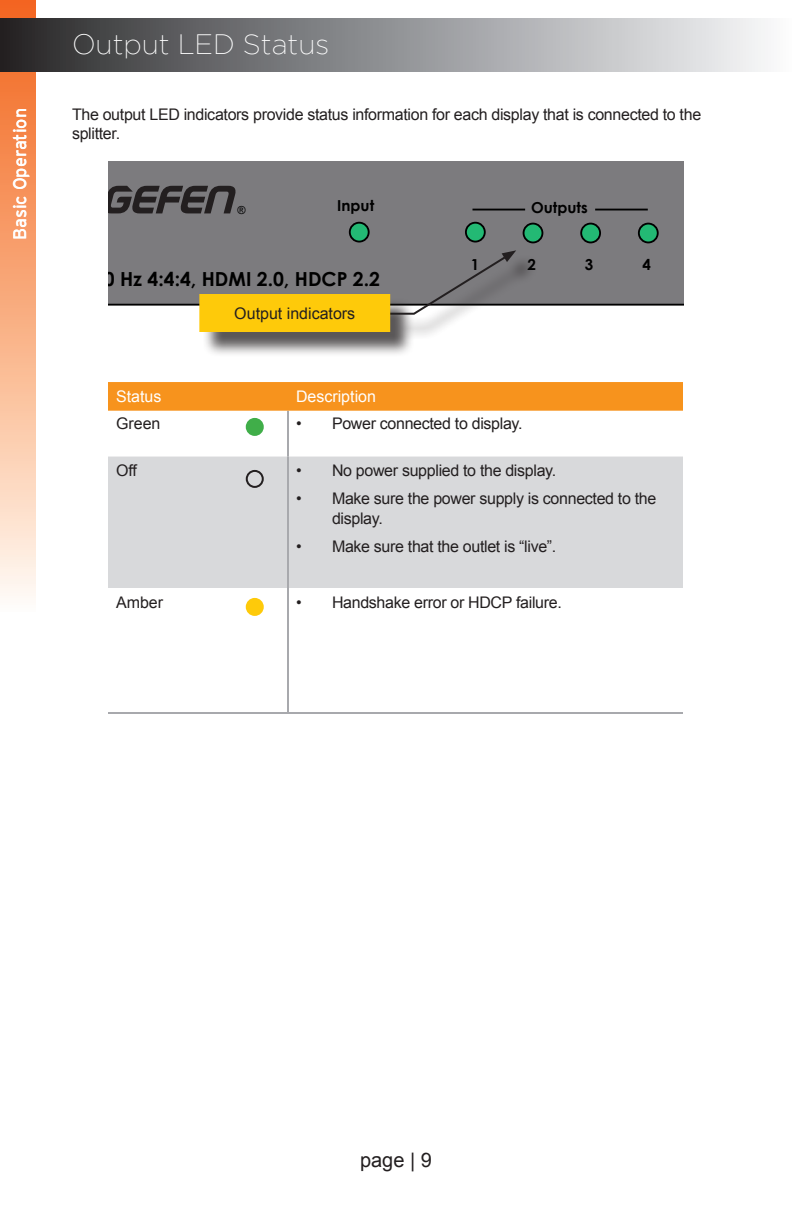
<style>
.page{position:relative;width:792px;height:1224px;background:#fff}
.page>*{position:absolute;margin:0;border:0;box-sizing:border-box;transform-origin:0 0}
.Page_Title{font:200 28px "Gotham";color:#fff}
.t1{font:20px "Arial";color:#231f20}
.t2{font:700 19.4px "Century Gothic";color:#000}
.Page_Chapter_Title{font:18px "Interstate";color:#fff}
.General_Text{font:16px/19.2px "Arial";letter-spacing:-.02em;color:#231f20}
.General_Text-2{font:16px "Arial";color:#fff}
.General_Text-3{font:16px "Arial";color:#231f20}
.t3{font:700 15.2px "Century Gothic";color:#000}
.t4{font:11px "Arial";color:#000}
</style>
<div class="page">
<div style="left:108px;top:382px;width:575px;height:27px;background:#f7931d"></div>
<div style="left:108px;top:457px;width:575px;height:131px;background:#d8d9db"></div>
<hr style="left:287px;top:411px;width:2px;height:46px;background:#a8a9ad">
<hr style="left:287px;top:457px;width:2px;height:131px;background:#a8a9ad">
<hr style="left:287px;top:588px;width:2px;height:124px;background:#a8a9ad">
<hr style="left:108px;top:712px;width:180px;height:2px;background:#a8a9ad">
<hr style="left:288px;top:712px;width:395px;height:2px;background:#a8a9ad">
<hr style="left:108px;top:409px;width:180px;height:2px;background:#f7931d">
<hr style="left:288px;top:409px;width:395px;height:2px;background:#f7931d">
<div style="left:1px;top:1px;width:34px;height:610px;background:linear-gradient(to bottom,#f26316,#fff9ef)"></div>
<div style="left:0;top:0;width:36px;height:612px;border:2px solid #fff"></div>
<div style="left:108px;top:161px;width:576px;height:144px;background:#7c7b7e"></div>
<svg style="left:108px;top:186px;width:129px;height:27px;background:#4a4749"></svg>
<div style="left:350px;top:223px;width:19px;height:19px;background:#23b974;border-radius:50%"></div>
<div style="left:349px;top:222px;width:21px;height:21px;border:2px solid #000;border-radius:50%"></div>
<div style="left:466px;top:223px;width:19px;height:19px;background:#23b974;border-radius:50%"></div>
<div style="left:465px;top:222px;width:21px;height:21px;border:2px solid #000;border-radius:50%"></div>
<div style="left:524px;top:224px;width:18px;height:18px;background:#23b974;border-radius:50%"></div>
<div style="left:523px;top:223px;width:20px;height:20px;border:2px solid #000;border-radius:50%"></div>
<div style="left:581px;top:224px;width:19px;height:18px;background:#23b974;border-radius:50%"></div>
<div style="left:580px;top:223px;width:21px;height:20px;border:2px solid #000;border-radius:50%"></div>
<div style="left:639px;top:224px;width:19px;height:18px;background:#23b974;border-radius:50%"></div>
<div style="left:638px;top:223px;width:21px;height:20px;border:2px solid #000;border-radius:50%"></div>
<hr style="left:473px;top:209px;width:52px;height:1px;background:#000">
<hr style="left:595px;top:209px;width:53px;height:1px;background:#000">
<div style="left:202px;top:254px;width:337px;height:103px;background:#231f20;opacity:.75"></div>
<svg style="left:384px;top:250px;width:132px;height:66px;background:#848386"></svg>
<div style="left:200px;top:295px;width:189px;height:36px;background:#feca0a"></div>
<div style="left:199px;top:294px;width:191px;height:38px;border:2px solid #feca0a"></div>
<div style="left:1px;top:19px;width:790px;height:52px;background:linear-gradient(to right,#2a2a2c,#fafcfe)"></div>
<div style="left:0;top:18px;width:792px;height:54px;border:2px solid #fff"></div>
<div style="left:246px;top:470px;width:18px;height:18px;border:2px solid #231f20;border-radius:50%"></div>
<div style="left:247px;top:419px;width:16px;height:16px;background:#40ae49;border-radius:50%"></div>
<div style="left:246px;top:418px;width:18px;height:18px;border:2px solid #40ae49;border-radius:50%"></div>
<div style="left:247px;top:599px;width:16px;height:16px;background:#feca0a;border-radius:50%"></div>
<div style="left:246px;top:598px;width:18px;height:18px;border:2px solid #feca0a;border-radius:50%"></div>
<p class="Page_Chapter_Title" style="left:10px;top:240px;width:134px;rotate:-90deg">Basic Operation</p>
<p class="Page_Title" style="left:72px;top:29px;width:259px">Output LED Status</p>
<p class="General_Text" style="left:72px;top:105px;width:631px">The output LED indicators provide status information for each display that is connected to the splitter.</p>
<p class="t4" style="left:237px;top:203px;width:10px">®</p>
<p class="t3" style="left:337px;top:196px;width:38px">Input</p>
<p class="t2" style="left:65px;top:267px;width:317px">4K 60 Hz 4:4:4, HDMI 2.0, HDCP 2.2</p>
<p class="General_Text-3" style="left:234px;top:303px;width:122px">Output indicators</p>
<p class="t3" style="left:531px;top:198px;width:58px">Outputs</p>
<p class="t3" style="left:471px;top:255px;width:10px">1</p>
<p class="t3" style="left:527px;top:255px;width:10px">2</p>
<p class="t3" style="left:585px;top:255px;width:10px">3</p>
<p class="t3" style="left:643px;top:255px;width:10px">4</p>
<p class="General_Text-2" style="left:116px;top:386px;width:47px">Status</p>
<p class="General_Text-2" style="left:296px;top:386px;width:82px">Description</p>
<p class="General_Text" style="left:116px;top:414px;width:46px">Green</p>
<p class="General_Text" style="left:296px;top:414px;width:228px">• Power connected to display.</p>
<p class="General_Text" style="left:116px;top:461px;width:23px">Off</p>
<p class="General_Text" style="left:296px;top:461px;width:262px">• No power supplied to the display.</p>
<p class="General_Text" style="left:332px;top:489px;width:326px;text-indent:-36px">• Make sure the power supply is connected to the display.</p>
<p class="General_Text" style="left:296px;top:537px;width:262px">• Make sure that the outlet is “live”.</p>
<p class="General_Text" style="left:116px;top:593px;width:49px">Amber</p>
<p class="General_Text" style="left:296px;top:593px;width:267px">• Handshake error or HDCP failure.</p>
<p class="t1" style="left:360px;top:1146px;width:73px">page | 9</p>
</div>
